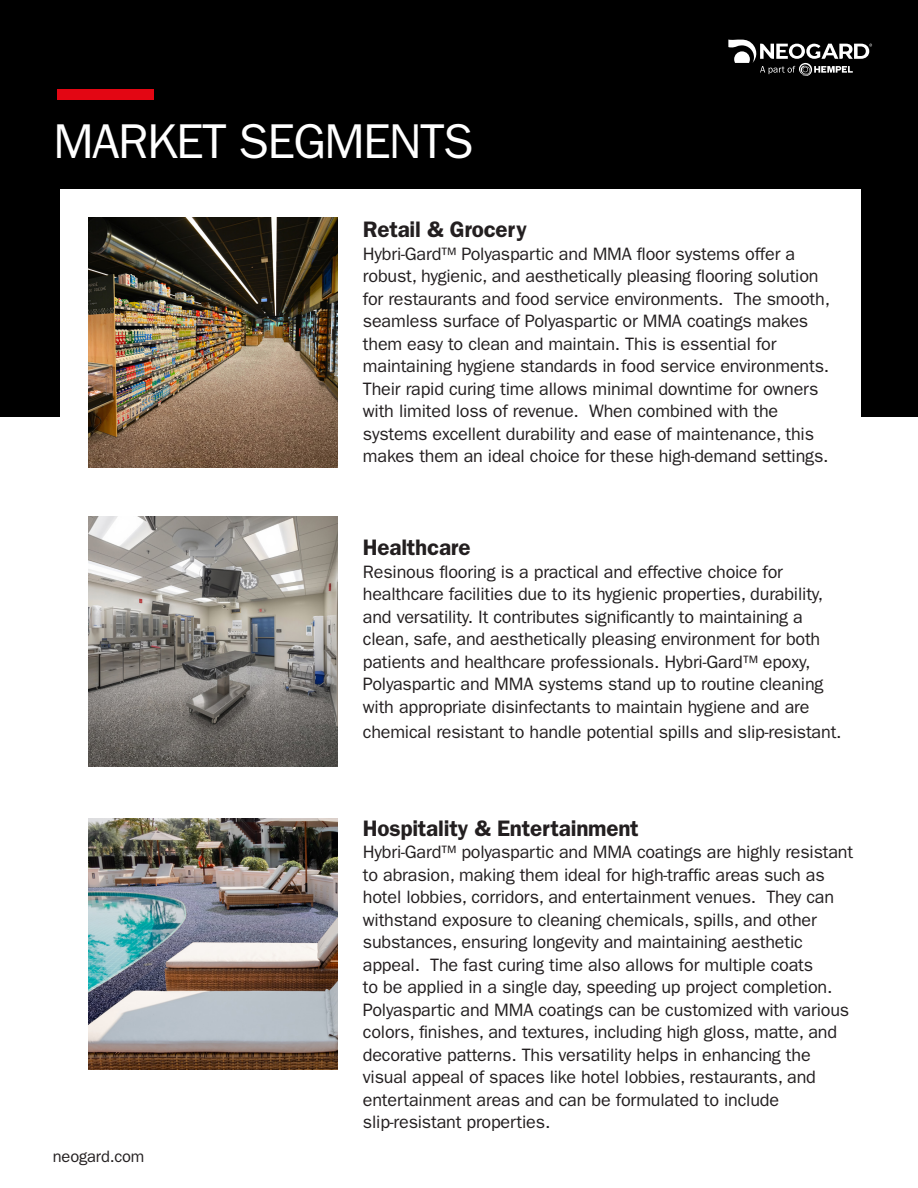
<style>
.page{position:relative;width:918px;height:1188px;background:#fff}
.page>*{position:absolute;margin:0;border:0;box-sizing:border-box;transform-origin:0 0}
.t1{font:49.05px "ITC Franklin Gothic Std";letter-spacing:-.03em;color:#fff}
.t2{font:600 22.5px "ITC Franklin Gothic Std";letter-spacing:-.01em;color:#231f20}
.t3{font:18px/22.5px "ITC Franklin Gothic Std";letter-spacing:-.01em;color:#231f20}
.t4{font:16.5px "ITC Franklin Gothic Std";letter-spacing:-.01em;color:#231f20}
</style>
<div class="page">
<div style="left:0;top:0;width:918px;height:417px;background:#000"></div>
<div style="left:57px;top:90px;width:97px;height:10px;background:#e30613"></div>
<svg style="left:728px;top:39px;width:144px;height:37px"></svg>
<div style="left:60px;top:189px;width:801px;height:651px;background:#fff"></div>
<img style="left:89px;top:217px;width:249px;height:251px">
<img style="left:89px;top:516px;width:249px;height:251px">
<img style="left:89px;top:819px;width:249px;height:250px">
<p class="t1" style="left:53px;top:113px;width:422px">MARKET SEGMENTS</p>
<p class="t2" style="left:363px;top:216px;width:165px">Retail &amp; Grocery</p>
<p class="t3" style="left:363px;top:243px;width:469px">Hybri-Gard™ Polyaspartic and MMA floor systems offer a robust, hygienic, and aesthetically pleasing flooring solution for restaurants and food service environments. The smooth, seamless surface of Polyaspartic or MMA coatings makes them easy to clean and maintain. This is essential for maintaining hygiene standards in food service environments.<br>Their rapid curing time allows minimal downtime for owners with limited loss of revenue. When combined with the systems excellent durability and ease of maintenance, this makes them an ideal choice for these high-demand settings.</p>
<p class="t2" style="left:363px;top:534px;width:109px">Healthcare</p>
<p class="t3" style="left:363px;top:561px;width:462px">Resinous flooring is a practical and effective choice for healthcare facilities due to its hygienic properties, durability, and versatility. It contributes significantly to maintaining a clean, safe, and aesthetically pleasing environment for both patients and healthcare professionals. Hybri-Gard™ epoxy, Polyaspartic and MMA systems stand up to routine cleaning with appropriate disinfectants to maintain hygiene and are</p>
<p class="t3" style="left:363px;top:721px;width:480px">chemical resistant to handle potential spills and slip-resistant.</p>
<p class="t4" style="left:53px;top:1147px;width:93px">neogard.com</p>
<p class="t2" style="left:363px;top:815px;width:277px">Hospitality &amp; Entertainment</p>
<p class="t3" style="left:363px;top:841px;width:492px">Hybri-Gard™ polyaspartic and MMA coatings are highly resistant to abrasion, making them ideal for high-traffic areas such as hotel lobbies, corridors, and entertainment venues. They can withstand exposure to cleaning chemicals, spills, and other substances, ensuring longevity and maintaining aesthetic appeal. The fast curing time also allows for multiple coats<br>to be applied in a single day, speeding up project completion.<br>Polyaspartic and MMA coatings can be customized with various colors, finishes, and textures, including high gloss, matte, and decorative patterns. This versatility helps in enhancing the visual appeal of spaces like hotel lobbies, restaurants, and entertainment areas and can be formulated to include slip-resistant properties.</p>
</div>
